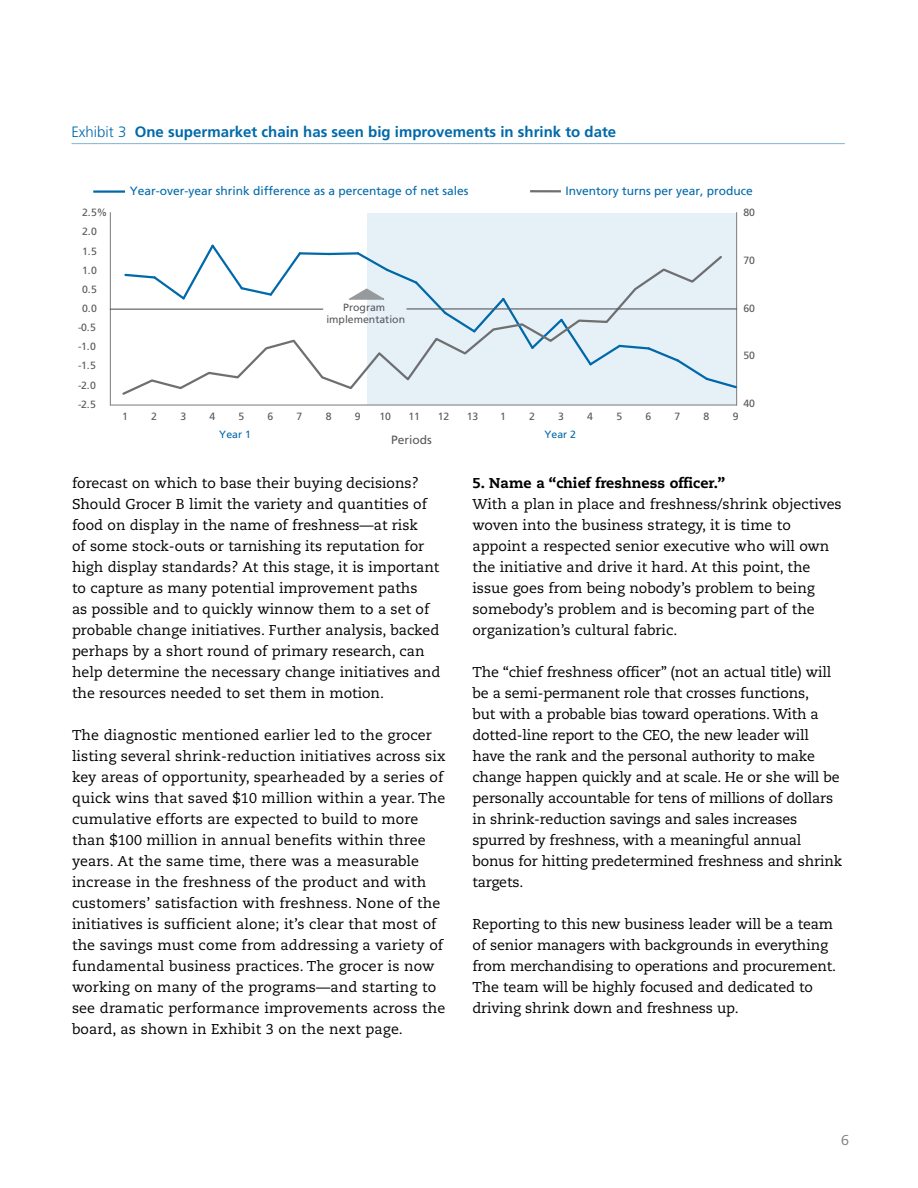
<style>
.page{position:relative;width:918px;height:1188px;background:#fff}
.page>*{position:absolute;margin:0;border:0;box-sizing:border-box;transform-origin:0 0}
.t1{font:700 15px "Frutiger LT Std";color:#0069aa}
.t2{font:14.25px/21px "Caecilia LT Std";color:#000}
.t3{font:800 14.25px "Caecilia LT Std";color:#000}
.t4{font:14.25px "Caecilia LT Std";color:#808080}
.t5{font:12px "Frutiger LT Std";color:#0069aa}
.t6{font:12px "Frutiger LT Std";color:#58595b}
.t7{font:10.5px/12.1px "Frutiger LT Std";color:#58595b;text-align:center}
.t8{font:10.5px "Frutiger LT Std";color:#0069aa}
.s1{font-weight:300}
</style>
<div class="page">
<hr style="left:71px;top:143px;width:774px;height:1px;background:#80b4d5">
<div style="left:367px;top:213px;width:369px;height:192px;background:#e6f0f7"></div>
<hr style="left:736px;top:213px;width:1px;height:192px;background:#898888">
<hr style="left:110px;top:213px;width:1px;height:192px;background:#898888">
<hr style="left:110px;top:309px;width:213px;height:1px;background:#58595b">
<svg style="left:207px;top:243px;width:531px;height:147px"></svg>
<hr style="left:111px;top:404px;width:626px;height:2px;background:#898888">
<hr style="left:94px;top:190px;width:30px;height:3px;background:#0069aa">
<hr style="left:531px;top:190px;width:29px;height:2px;background:#6d6f71">
<svg style="left:120px;top:254px;width:604px;height:141px"></svg>
<hr style="left:407px;top:308px;width:330px;height:2px;background:#58595b">
<p class="t1" style="left:71px;top:123px;width:546px"><span class="s1">Exhibit 3</span> One supermarket chain has seen big improvements in shrink to date</p>
<p class="t7" style="left:82px;top:206px;width:27px">2.5%</p>
<p class="t7" style="left:82px;top:225px;width:16px">2.0</p>
<p class="t7" style="left:82px;top:245px;width:16px">1.5</p>
<p class="t7" style="left:82px;top:264px;width:16px">1.0</p>
<p class="t7" style="left:82px;top:283px;width:16px">0.5</p>
<p class="t7" style="left:82px;top:303px;width:16px">0.0</p>
<p class="t7" style="left:78px;top:322px;width:19px">-0.5</p>
<p class="t7" style="left:78px;top:341px;width:19px">-1.0</p>
<p class="t7" style="left:78px;top:360px;width:19px">-1.5</p>
<p class="t7" style="left:78px;top:379px;width:19px">-2.0</p>
<p class="t7" style="left:78px;top:398px;width:19px">-2.5</p>
<p class="t5" style="left:130px;top:184px;width:340px">Year-over-year shrink difference as a percentage of net sales</p>
<p class="t7" style="left:326px;top:301px;width:80px">Program implementation</p>
<p class="t5" style="left:566px;top:184px;width:189px">Inventory turns per year, produce</p>
<p class="t7" style="left:744px;top:206px;width:13px">80</p>
<p class="t7" style="left:744px;top:254px;width:13px">70</p>
<p class="t7" style="left:744px;top:302px;width:13px">60</p>
<p class="t7" style="left:744px;top:349px;width:13px">50</p>
<p class="t7" style="left:744px;top:397px;width:13px">40</p>
<p class="t7" style="left:122px;top:410px;width:7px">1</p>
<p class="t7" style="left:151px;top:410px;width:7px">2</p>
<p class="t7" style="left:180px;top:410px;width:7px">3</p>
<p class="t7" style="left:209px;top:410px;width:7px">4</p>
<p class="t7" style="left:238px;top:410px;width:7px">5</p>
<p class="t7" style="left:268px;top:410px;width:7px">6</p>
<p class="t7" style="left:297px;top:410px;width:7px">7</p>
<p class="t7" style="left:326px;top:410px;width:7px">8</p>
<p class="t7" style="left:355px;top:410px;width:7px">9</p>
<p class="t7" style="left:380px;top:410px;width:13px">10</p>
<p class="t7" style="left:409px;top:410px;width:13px">11</p>
<p class="t7" style="left:438px;top:410px;width:13px">12</p>
<p class="t7" style="left:467px;top:410px;width:13px">13</p>
<p class="t7" style="left:500px;top:410px;width:7px">1</p>
<p class="t7" style="left:529px;top:410px;width:7px">2</p>
<p class="t7" style="left:558px;top:410px;width:7px">3</p>
<p class="t7" style="left:587px;top:410px;width:7px">4</p>
<p class="t7" style="left:616px;top:410px;width:7px">5</p>
<p class="t7" style="left:645px;top:410px;width:7px">6</p>
<p class="t7" style="left:675px;top:410px;width:7px">7</p>
<p class="t7" style="left:704px;top:410px;width:7px">8</p>
<p class="t7" style="left:733px;top:410px;width:7px">9</p>
<p class="t8" style="left:219px;top:428px;width:33px">Year 1</p>
<p class="t8" style="left:545px;top:428px;width:33px">Year 2</p>
<p class="t6" style="left:391px;top:432px;width:42px">Periods</p>
<p class="t2" style="left:72px;top:473px;width:370px">forecast on which to base their buying decisions?<br>Should Grocer B limit the variety and quantities of food on display in the name of freshness—at risk<br>of some stock-outs or tarnishing its reputation for high display standards? At this stage, it is important to capture as many potential improvement paths<br>as possible and to quickly winnow them to a set of probable change initiatives. Further analysis, backed perhaps by a short round of primary research, can help determine the necessary change initiatives and the resources needed to set them in motion.</p>
<p class="t2" style="left:72px;top:725px;width:375px">The diagnostic mentioned earlier led to the grocer listing several shrink-reduction initiatives across six key areas of opportunity, spearheaded by a series of quick wins that saved $10 million within a year. The cumulative efforts are expected to build to more than $100 million in annual benefits within three years. At the same time, there was a measurable increase in the freshness of the product and with customers’ satisfaction with freshness. None of the initiatives is sufficient alone; it’s clear that most of the savings must come from addressing a variety of fundamental business practices. The grocer is now working on many of the programs—and starting to see dramatic performance improvements across the board, as shown in Exhibit 3 on the next page.</p>
<p class="t3" style="left:472px;top:474px;width:254px">5. Name a “chief freshness officer.”</p>
<p class="t2" style="left:472px;top:494px;width:371px">With a plan in place and freshness/shrink objectives woven into the business strategy, it is time to appoint a respected senior executive who will own the initiative and drive it hard. At this point, the issue goes from being nobody’s problem to being somebody’s problem and is becoming part of the organization’s cultural fabric.</p>
<p class="t2" style="left:472px;top:662px;width:371px">The “chief freshness officer” (not an actual title) will be a semi-permanent role that crosses functions,<br>but with a probable bias toward operations. With a dotted-line report to the CEO, the new leader will have the rank and the personal authority to make change happen quickly and at scale. He or she will be personally accountable for tens of millions of dollars in shrink-reduction savings and sales increases spurred by freshness, with a meaningful annual bonus for hitting predetermined freshness and shrink targets.</p>
<p class="t2" style="left:472px;top:914px;width:365px">Reporting to this new business leader will be a team of senior managers with backgrounds in everything from merchandising to operations and procurement.<br>The team will be highly focused and dedicated to driving shrink down and freshness up.</p>
<p class="t4" style="left:841px;top:1132px;width:9px">6</p>
</div>
